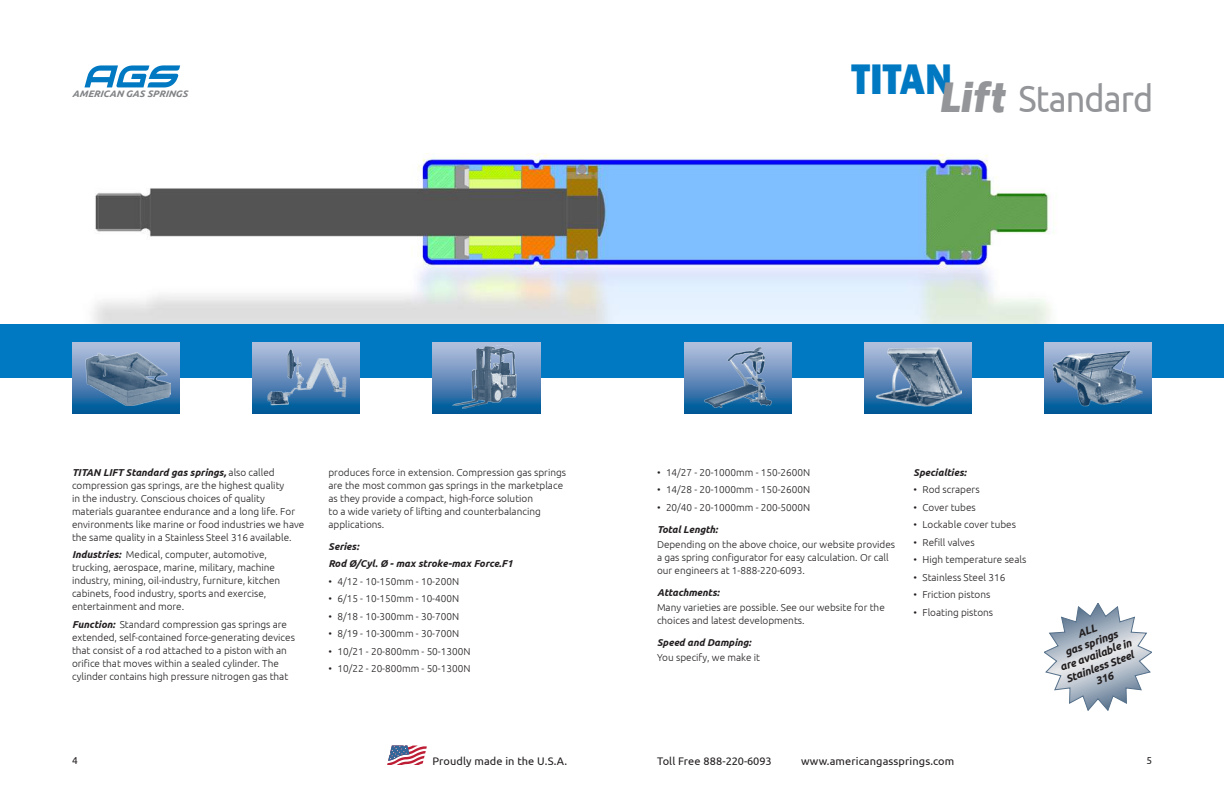
<style>
.page{position:relative;width:1224px;height:792px;background:#fff}
.page>*{position:absolute;margin:0;border:0;box-sizing:border-box;transform-origin:0 0}
.t1{font:800 44px "Franklin Gothic";color:#0079c2;scale:.9 1}
.t2{font:38px "Ubuntu";letter-spacing:-.025em;color:#939598;scale:.9 1}
.t3{font:11px "Ubuntu";letter-spacing:.01em;color:#231f20}
.t4{font:italic 700 11px/12.7px "Ubuntu";color:#231f20;text-align:center}
.t5{font:11px "Ubuntu";letter-spacing:-.01em;color:#231f20}
.t6{font:300 10px/13px "Ubuntu";color:#231f20}
.t7{font:italic 700 10px/17.5px "Ubuntu";color:#231f20}
.t8{font:10px "Ubuntu";color:#231f20}
.t9{font:italic 700 9.3px "Ubuntu";color:#808285;scale:1.05 1}
.s1{font-style:italic;color:#939598}
.s2{font-weight:700;font-style:italic}
</style>
<div class="page">
<svg style="left:84px;top:65px;width:96px;height:22px"></svg>
<svg style="left:387px;top:745px;width:40px;height:20px"></svg>
<img style="left:93px;top:154px;width:963px;height:260px">
<div style="left:0;top:324px;width:1224px;height:54px;background:#0079c2"></div>
<svg style="left:72px;top:342px;width:108px;height:72px;background:#5b8cba"></svg>
<svg style="left:432px;top:342px;width:108px;height:72px;background:#5c8bba"></svg>
<svg style="left:864px;top:342px;width:108px;height:72px;background:#588ab8"></svg>
<svg style="left:252px;top:342px;width:108px;height:72px;background:#5989b8"></svg>
<svg style="left:684px;top:342px;width:108px;height:72px;background:#5c8bba"></svg>
<svg style="left:1044px;top:342px;width:108px;height:72px;background:#5286b6"></svg>
<img style="left:86px;top:351px;width:85px;height:54px">
<img style="left:262px;top:345px;width:89px;height:65px">
<img style="left:453px;top:346px;width:66px;height:63px">
<img style="left:704px;top:346px;width:68px;height:63px">
<img style="left:870px;top:346px;width:91px;height:63px">
<img style="left:1050px;top:346px;width:96px;height:62px">
<svg style="left:1044px;top:603px;width:108px;height:108px"></svg>
<p class="t9" style="left:72px;top:88px;width:111px">AMERICAN GAS SPRINGS</p>
<h1 class="t1" style="left:851px;top:51px;width:173px">Titan<span class="s1">Lift</span></h1>
<h2 class="t2" style="left:1019px;top:75px;width:151px">Standard</h2>
<p class="t6" style="left:72px;top:465px;width:234px"><span class="s2">TITAN LIFT Standard gas springs,</span> also called compression gas springs, are the highest quality<br>in the industry. Conscious choices of quality materials guarantee endurance and a long life. For environments like marine or food industries we have the same quality in a Stainless Steel 316 available.</p>
<p class="t6" style="left:72px;top:548px;width:210px"><span class="s2">Industries:</span> Medical, computer, automotive, trucking, aerospace, marine, military, machine industry, mining, oil-industry, furniture, kitchen cabinets, food industry, sports and exercise, entertainment and more.</p>
<p class="t6" style="left:72px;top:617px;width:224px"><span class="s2">Function:</span> Standard compression gas springs are extended, self-contained force-generating devices that consist of a rod attached to a piston with an orifice that moves within a sealed cylinder. The cylinder contains high pressure nitrogen gas that</p>
<p class="t6" style="left:328px;top:465px;width:239px">produces force in extension. Compression gas springs are the most common gas springs in the marketplace as they provide a compact, high-force solution<br>to a wide variety of lifting and counterbalancing applications.</p>
<p class="t7" style="left:328px;top:537px;width:186px">Series:<br>Rod Ø/Cyl. Ø - max stroke-max Force.F1</p>
<p class="t6" style="left:328px;top:574px;width:132px">• 4/12 - 10-150mm - 10-200N</p>
<p class="t6" style="left:328px;top:592px;width:132px">• 6/15 - 10-150mm - 10-400N</p>
<p class="t6" style="left:328px;top:609px;width:132px">• 8/18 - 10-300mm - 30-700N</p>
<p class="t6" style="left:328px;top:627px;width:132px">• 8/19 - 10-300mm - 30-700N</p>
<p class="t6" style="left:328px;top:644px;width:143px">• 10/21 - 20-800mm - 50-1300N</p>
<p class="t6" style="left:328px;top:662px;width:143px">• 10/22 - 20-800mm - 50-1300N</p>
<p class="t6" style="left:657px;top:465px;width:155px">• 14/27 - 20-1000mm - 150-2600N</p>
<p class="t6" style="left:657px;top:483px;width:155px">• 14/28 - 20-1000mm - 150-2600N</p>
<p class="t6" style="left:657px;top:500px;width:155px">• 20/40 - 20-1000mm - 200-5000N</p>
<p class="t7" style="left:657px;top:520px;width:62px">Total Length:</p>
<p class="t6" style="left:657px;top:538px;width:240px">Depending on the above choice, our website provides a gas spring configurator for easy calculation. Or call our engineers at 1-888-220-6093.</p>
<p class="t7" style="left:657px;top:583px;width:64px">Attachments:</p>
<p class="t6" style="left:657px;top:601px;width:229px">Many varieties are possible. See our website for the choices and latest developments.</p>
<p class="t7" style="left:657px;top:634px;width:96px">Speed and Damping:</p>
<p class="t6" style="left:657px;top:651px;width:105px">You specify, we make it</p>
<p class="t7" style="left:914px;top:463px;width:54px">Specialties:</p>
<p class="t6" style="left:914px;top:483px;width:68px">• Rod scrapers</p>
<p class="t6" style="left:914px;top:500px;width:64px">• Cover tubes</p>
<p class="t6" style="left:914px;top:518px;width:104px">• Lockable cover tubes</p>
<p class="t6" style="left:914px;top:535px;width:63px">• Refill valves</p>
<p class="t6" style="left:914px;top:553px;width:114px">• High temperature seals</p>
<p class="t6" style="left:914px;top:570px;width:93px">• Stainless Steel 316</p>
<p class="t6" style="left:914px;top:588px;width:78px">• Friction pistons</p>
<p class="t6" style="left:914px;top:605px;width:81px">• Floating pistons</p>
<p class="t4" style="left:1049px;top:638px;width:77px;rotate:-20deg">ALL<br>gas springs<br>are available in<br>Stainless Steel<br>316</p>
<p class="t8" style="left:72px;top:755px;width:7px">4</p>
<p class="t3" style="left:432px;top:754px;width:136px">Proudly made in the U.S.A.</p>
<p class="t5" style="left:657px;top:754px;width:116px">Toll Free 888-220-6093</p>
<p class="t3" style="left:801px;top:754px;width:155px">www.americangassprings.com</p>
<p class="t8" style="left:1146px;top:755px;width:7px">5</p>
</div>
